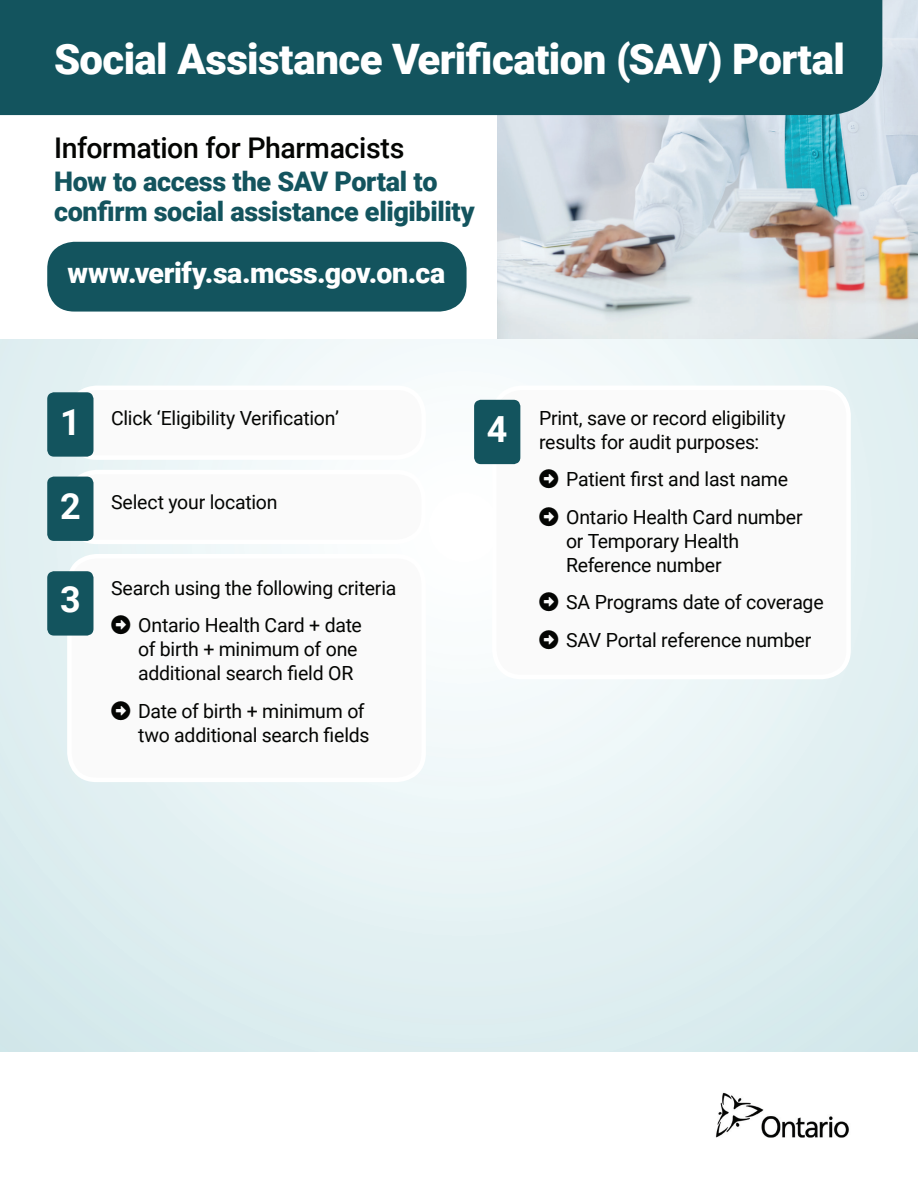
<style>
.page{position:relative;width:918px;height:1188px;background:#fff}
.page>*{position:absolute;margin:0;border:0;box-sizing:border-box;transform-origin:0 0}
.t1{font:900 42px "Roboto";letter-spacing:-.015em;color:#fff}
.t2{font:700 36px "Roboto";color:#fff}
.t3{font:900 28.5px "Roboto";letter-spacing:-.01em;color:#fff}
.t4{font:500 28.5px "Roboto";letter-spacing:-.015em;color:#040503}
.t5{font:900 27px/30px "Roboto";letter-spacing:-.015em;color:#13545e}
.t6{font:19.5px/24px "Roboto";letter-spacing:-.015em;color:#040503}
.s1{font-weight:700;font-size:36px;color:#fff}
</style>
<div class="page">
<div style="left:47px;top:242px;width:420px;height:70px;background:#13545e;border-radius:27px"></div>
<img style="left:497px;top:0;width:421px;height:339px">
<img style="left:0;top:339px;width:918px;height:713px">
<div style="left:0;top:0;width:882px;height:115px;background:#13545e"></div>
<div style="left:494px;top:388px;width:355px;height:289px;background:#fafafa;border-radius:27px"></div>
<div style="left:492px;top:386px;width:359px;height:293px;border:4px solid #fff;border-radius:27px"></div>
<div style="left:69px;top:388px;width:355px;height:70px;background:#fafafa;border-radius:27px"></div>
<div style="left:67px;top:386px;width:359px;height:74px;border:4px solid #fff;border-radius:27px"></div>
<div style="left:47px;top:392px;width:46px;height:65px;background:#13545e;border-radius:7px"></div>
<div style="left:69px;top:472px;width:355px;height:70px;background:#fafafa;border-radius:27px"></div>
<div style="left:67px;top:470px;width:359px;height:74px;border:4px solid #fff;border-radius:27px"></div>
<div style="left:47px;top:477px;width:46px;height:64px;background:#13545e;border-radius:7px"></div>
<div style="left:474px;top:400px;width:46px;height:64px;background:#13545e;border-radius:7px"></div>
<div style="left:69px;top:556px;width:355px;height:224px;background:#fafafa;border-radius:27px"></div>
<div style="left:67px;top:554px;width:359px;height:228px;border:4px solid #fff;border-radius:27px"></div>
<div style="left:47px;top:571px;width:46px;height:65px;background:#13545e;border-radius:7px"></div>
<img style="left:715px;top:1092px;width:134px;height:46px">
<h1 class="t1" style="left:54px;top:29px;width:792px">Social Assistance Verification (SAV) Portal</h1>
<h3 class="t4" style="left:54px;top:127px;width:352px">Information for Pharmacists</h3>
<h3 class="t5" style="left:54px;top:165px;width:422px">How to access the SAV Portal to confirm social assistance eligibility</h3>
<h3 class="t3" style="left:68px;top:253px;width:379px">www.verify.sa.mcss.gov.on.ca</h3>
<p class="t6" style="left:60px;top:405px;width:280px"><span class="s1">1</span> Click ‘Eligibility Verification’</p>
<p class="t6" style="left:60px;top:490px;width:219px"><span class="s1">2</span> Select your location</p>
<h2 class="t2" style="left:60px;top:574px;width:22px">3</h2>
<p class="t6" style="left:111px;top:568px;width:287px;line-height:37.5px;text-align:center">Search using the following criteria<br>Ontario Health Card + date</p>
<p class="t6" style="left:138px;top:637px;width:221px">of birth + minimum of one additional search field OR</p>
<p class="t6" style="left:138px;top:698px;width:233px">Date of birth + minimum of two additional search fields</p>
<h2 class="t2" style="left:487px;top:404px;width:22px">4</h2>
<p class="t6" style="left:539px;top:405px;width:248px">Print, save or record eligibility results for audit purposes:</p>
<p class="t6" style="left:566px;top:460px;width:238px;line-height:37.5px">Patient first and last name<br>Ontario Health Card number</p>
<p class="t6" style="left:566px;top:528px;width:175px">or Temporary Health<br>Reference number</p>
<p class="t6" style="left:566px;top:583px;width:259px;line-height:37.5px">SA Programs date of coverage<br>SAV Portal reference number</p>
</div>
